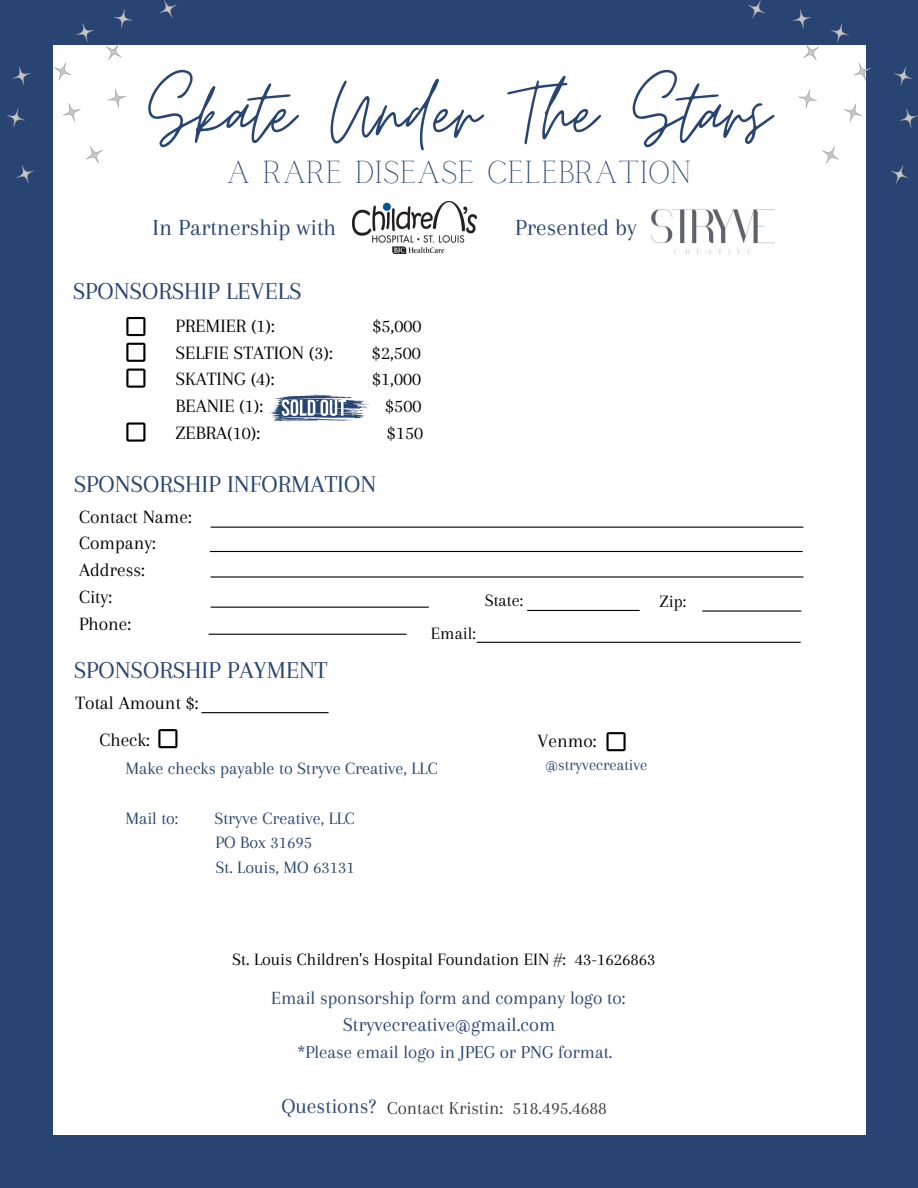
<style>
.page{position:relative;width:918px;height:1188px;background:#274472}
.page>*{position:absolute;margin:0;border:0;box-sizing:border-box;transform-origin:0 0}
.t1{font:96px "Moon Time";color:#274472}
.t2{font:31.5px "Calgary";color:#274472}
.t3{font:25.2px "Arapey";color:#274472}
.t4{font:24px "Arapey";color:#274472}
.t5{font:20.4px "Arapey";color:#274472}
.t6{font:19.5px/26.7px "Arapey";color:#000}
.t7{font:19.2px "Arapey";color:#274472}
.t8{font:18.9px "Arapey";color:#3b3b3b}
.t9{font:18.9px "Arapey";color:#274472}
.t10{font:18px/24.8px "Arapey";color:#274472}
.t11{font:18px "Arapey";color:#000}
.t12{font:16.5px "Arapey";color:#274472}
.s1{font-size:22.05px;color:#274472}
</style>
<div class="page">
<div style="left:53px;top:45px;width:812px;height:1090px;background:#fff"></div>
<hr style="left:211px;top:527px;width:592px;height:1px;background:#000">
<hr style="left:210px;top:551px;width:593px;height:1px;background:#000">
<hr style="left:211px;top:576px;width:592px;height:2px;background:#000">
<hr style="left:211px;top:607px;width:218px;height:1px;background:#000">
<hr style="left:527px;top:610px;width:113px;height:1px;background:#000">
<hr style="left:702px;top:610px;width:99px;height:2px;background:#000">
<hr style="left:209px;top:634px;width:198px;height:1px;background:#000">
<hr style="left:477px;top:642px;width:324px;height:1px;background:#000">
<svg style="left:126px;top:317px;width:19px;height:19px"></svg>
<svg style="left:126px;top:343px;width:19px;height:19px"></svg>
<svg style="left:126px;top:369px;width:19px;height:19px"></svg>
<svg style="left:126px;top:422px;width:19px;height:20px"></svg>
<hr style="left:201px;top:712px;width:128px;height:1px;background:#000">
<svg style="left:158px;top:729px;width:19px;height:19px"></svg>
<svg style="left:606px;top:732px;width:20px;height:19px"></svg>
<svg style="left:13px;top:66px;width:18px;height:19px"></svg>
<svg style="left:63px;top:103px;width:18px;height:19px"></svg>
<svg style="left:7px;top:108px;width:18px;height:19px"></svg>
<svg style="left:114px;top:9px;width:18px;height:19px"></svg>
<svg style="left:160px;top:0;width:17px;height:18px"></svg>
<svg style="left:54px;top:62px;width:17px;height:18px"></svg>
<svg style="left:108px;top:89px;width:18px;height:19px"></svg>
<svg style="left:106px;top:44px;width:15px;height:16px"></svg>
<svg style="left:76px;top:23px;width:18px;height:19px"></svg>
<svg style="left:86px;top:146px;width:17px;height:17px"></svg>
<svg style="left:16px;top:165px;width:18px;height:18px"></svg>
<svg style="left:894px;top:67px;width:18px;height:19px"></svg>
<svg style="left:844px;top:103px;width:18px;height:19px"></svg>
<svg style="left:900px;top:109px;width:18px;height:19px"></svg>
<svg style="left:793px;top:9px;width:18px;height:20px"></svg>
<svg style="left:748px;top:0;width:17px;height:18px"></svg>
<svg style="left:854px;top:63px;width:17px;height:18px"></svg>
<svg style="left:799px;top:89px;width:18px;height:19px"></svg>
<svg style="left:803px;top:44px;width:16px;height:16px"></svg>
<svg style="left:831px;top:23px;width:18px;height:19px"></svg>
<svg style="left:822px;top:146px;width:17px;height:18px"></svg>
<svg style="left:891px;top:165px;width:17px;height:19px"></svg>
<img style="left:352px;top:202px;width:124px;height:51px">
<img style="left:651px;top:209px;width:124px;height:46px">
<svg style="left:269px;top:394px;width:101px;height:28px"></svg>
<h1 class="t1" style="left:148px;top:55px;width:623px">Skate Under The Stars</h1>
<h2 class="t2" style="left:226px;top:154px;width:467px">A RARE DISEASE CELEBRATION</h2>
<p class="t4" style="left:153px;top:214px;width:185px">In Partnership with</p>
<p class="t4" style="left:515px;top:214px;width:123px">Presented by</p>
<p class="t3" style="left:73px;top:277px;width:231px">SPONSORSHIP LEVELS</p>
<p class="t6" style="left:176px;top:312px;width:101px">PREMIER (1):</p>
<p class="t6" style="left:373px;top:312px;width:50px">$5,000</p>
<p class="t6" style="left:176px;top:339px;width:159px">SELFIE STATION (3):</p>
<p class="t6" style="left:372px;top:339px;width:50px">$2,500</p>
<p class="t6" style="left:176px;top:366px;width:101px">SKATING (4):</p>
<p class="t6" style="left:372px;top:366px;width:50px">$1,000</p>
<p class="t6" style="left:176px;top:393px;width:89px">BEANIE (1):</p>
<p class="t6" style="left:385px;top:393px;width:38px">$500</p>
<p class="t6" style="left:176px;top:419px;width:86px">ZEBRA(10):</p>
<p class="t6" style="left:387px;top:419px;width:38px">$150</p>
<p class="t3" style="left:74px;top:470px;width:304px">SPONSORSHIP INFORMATION</p>
<p class="t6" style="left:79px;top:503px;width:114px">Contact Name:<br>Company:<br>Address:<br>City:<br>Phone:</p>
<p class="t3" style="left:74px;top:656px;width:255px">SPONSORSHIP PAYMENT</p>
<p class="t6" style="left:75px;top:689px;width:125px">Total Amount $:</p>
<p class="t11" style="left:431px;top:624px;width:46px">Email:</p>
<p class="t11" style="left:485px;top:590px;width:40px">State:</p>
<p class="t11" style="left:660px;top:591px;width:28px">Zip:</p>
<p class="t6" style="left:99px;top:727px;width:52px">Check:</p>
<p class="t6" style="left:537px;top:728px;width:61px">Venmo:</p>
<p class="t12" style="left:545px;top:756px;width:104px">@stryvecreative</p>
<p class="t10" style="left:125px;top:756px;width:314px">Make checks payable to Stryve Creative, LLC</p>
<p class="t10" style="left:125px;top:805px;width:54px">Mail to:</p>
<p class="t10" style="left:214px;top:805px;width:142px">Stryve Creative, LLC<br>PO Box 31695<br>St. Louis, MO 63131</p>
<p class="t11" style="left:232px;top:949px;width:425px">St. Louis Children's Hospital Foundation EIN #: 43-1626863</p>
<p class="t7" style="left:271px;top:987px;width:356px">Email sponsorship form and company logo to:</p>
<p class="t5" style="left:343px;top:1013px;width:214px">Stryvecreative@gmail.com</p>
<p class="t9" style="left:297px;top:1042px;width:317px">*Please email logo in JPEG or PNG format.</p>
<p class="t8" style="left:281px;top:1098px;width:327px"><span class="s1">Questions?</span> Contact Kristin: 518.495.4688</p>
</div>
